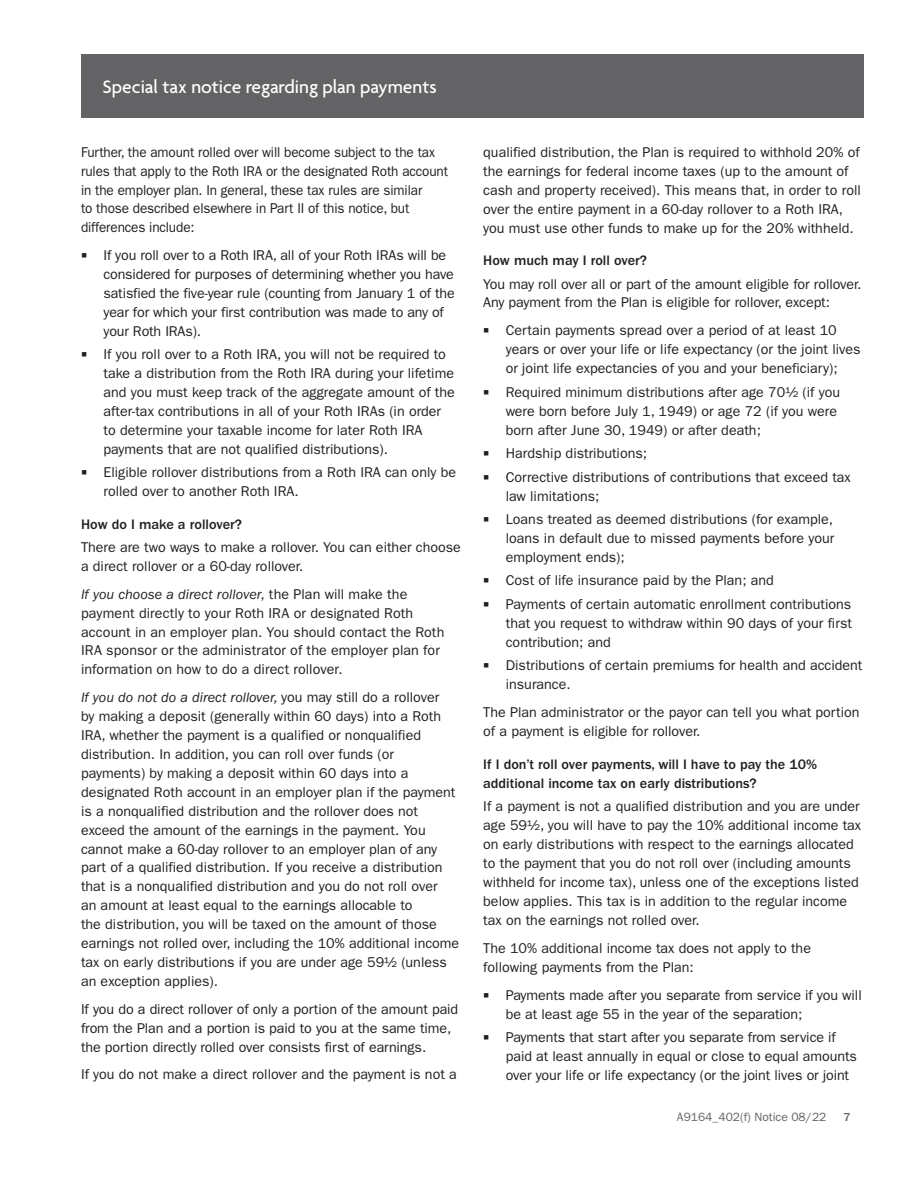
<style>
.page{position:relative;width:918px;height:1188px;background:#fff}
.page>*{position:absolute;margin:0;border:0;box-sizing:border-box;transform-origin:0 0}
.t1{font:500 19.5px "Agenda";color:#fff}
._5A_Body_Text__FG_9{font:14.25px/18.9px "ITC Franklin Gothic Std";color:#231f20}
._5B_Body_Text_Before{font:14.25px/18.9px "ITC Franklin Gothic Std";letter-spacing:-.01em;color:#231f20;scale:.95 1}
._5B_Body_Text_Before-2{font:14.25px/18.9px "ITC Franklin Gothic Std";letter-spacing:-.01em;color:#231f20}
._5A_Body_Text__FG_9-2{font:500 14.25px/18.9px "ITC Franklin Gothic Std";color:#231f20}
.t2{font:12px "ITC Franklin Gothic Std";color:#636366}
.t3{font:500 12px "ITC Franklin Gothic Std";color:#636366}
.s1{font-style:italic}
</style>
<div class="page">
<div style="left:81px;top:54px;width:783px;height:63px;background:#636366"></div>
<h1 class="t1" style="left:103px;top:76px;width:336px">Special tax notice regarding plan payments</h1>
<p class="_5B_Body_Text_Before" style="left:81px;top:143px;width:388px">Further, the amount rolled over will become subject to the tax rules that apply to the Roth IRA or the designated Roth account in the employer plan. In general, these tax rules are similar<br>to those described elsewhere in Part II of this notice, but differences include:</p>
<p class="_5A_Body_Text__FG_9" style="left:104px;top:246px;width:353px">If you roll over to a Roth IRA, all of your Roth IRAs will be considered for purposes of determining whether you have satisfied the five-year rule (counting from January 1 of the year for which your first contribution was made to any of your Roth IRAs).</p>
<p class="_5A_Body_Text__FG_9" style="left:104px;top:345px;width:353px">If you roll over to a Roth IRA, you will not be required to take a distribution from the Roth IRA during your lifetime and you must keep track of the aggregate amount of the after-tax contributions in all of your Roth IRAs (in order to determine your taxable income for later Roth IRA payments that are not qualified distributions).</p>
<p class="_5A_Body_Text__FG_9" style="left:104px;top:463px;width:354px">Eligible rollover distributions from a Roth IRA can only be rolled over to another Roth IRA.</p>
<p class="_5A_Body_Text__FG_9-2" style="left:81px;top:515px;width:163px">How do I make a rollover?</p>
<p class="_5A_Body_Text__FG_9" style="left:81px;top:538px;width:381px">There are two ways to make a rollover. You can either choose a direct rollover or a 60-day rollover.</p>
<p class="_5A_Body_Text__FG_9" style="left:81px;top:585px;width:365px"><span class="s1">If you choose a direct rollover</span>, the Plan will make the payment directly to your Roth IRA or designated Roth account in an employer plan. You should contact the Roth IRA sponsor or the administrator of the employer plan for information on how to do a direct rollover.</p>
<p class="_5A_Body_Text__FG_9" style="left:81px;top:688px;width:380px"><span class="s1">If you do not do a direct rollover,</span> you may still do a rollover<br>by making a deposit (generally within 60 days) into a Roth IRA, whether the payment is a qualified or nonqualified distribution. In addition, you can roll over funds (or payments) by making a deposit within 60 days into a designated Roth account in an employer plan if the payment is a nonqualified distribution and the rollover does not exceed the amount of the earnings in the payment. You cannot make a 60-day rollover to an employer plan of any part of a qualified distribution. If you receive a distribution that is a nonqualified distribution and you do not roll over<br>an amount at least equal to the earnings allocable to<br>the distribution, you will be taxed on the amount of those earnings not rolled over, including the 10% additional income tax on early distributions if you are under age 59½ (unless an exception applies).</p>
<p class="_5A_Body_Text__FG_9" style="left:81px;top:1000px;width:379px">If you do a direct rollover of only a portion of the amount paid from the Plan and a portion is paid to you at the same time, the portion directly rolled over consists first of earnings.</p>
<p class="_5A_Body_Text__FG_9" style="left:81px;top:1065px;width:377px">If you do not make a direct rollover and the payment is not a</p>
<p class="_5A_Body_Text__FG_9" style="left:483px;top:143px;width:379px">qualified distribution, the Plan is required to withhold 20% of the earnings for federal income taxes (up to the amount of cash and property received). This means that, in order to roll over the entire payment in a 60-day rollover to a Roth IRA, you must use other funds to make up for the 20% withheld.</p>
<p class="_5A_Body_Text__FG_9-2" style="left:483px;top:251px;width:165px">How much may I roll over?</p>
<p class="_5B_Body_Text_Before-2" style="left:483px;top:274px;width:380px">You may roll over all or part of the amount eligible for rollover.<br>Any payment from the Plan is eligible for rollover, except:</p>
<p class="_5A_Body_Text__FG_9" style="left:506px;top:321px;width:356px">Certain payments spread over a period of at least 10 years or over your life or life expectancy (or the joint lives or joint life expectancies of you and your beneficiary);</p>
<p class="_5A_Body_Text__FG_9" style="left:506px;top:383px;width:336px">Required minimum distributions after age 70½ (if you were born before July 1, 1949) or age 72 (if you were born after June 30, 1949) or after death;</p>
<p class="_5A_Body_Text__FG_9" style="left:506px;top:444px;width:143px">Hardship distributions;</p>
<p class="_5A_Body_Text__FG_9" style="left:506px;top:467px;width:347px">Corrective distributions of contributions that exceed tax law limitations;</p>
<p class="_5A_Body_Text__FG_9" style="left:506px;top:510px;width:330px;text-align:justify">Loans treated as deemed distributions (for example, loans in default due to missed payments before your employment ends);</p>
<p class="_5A_Body_Text__FG_9" style="left:506px;top:571px;width:270px">Cost of life insurance paid by the Plan; and</p>
<p class="_5A_Body_Text__FG_9" style="left:506px;top:595px;width:348px;text-align:justify">Payments of certain automatic enrollment contributions that you request to withdraw within 90 days of your first contribution; and</p>
<p class="_5A_Body_Text__FG_9" style="left:506px;top:656px;width:358px">Distributions of certain premiums for health and accident insurance.</p>
<p class="_5A_Body_Text__FG_9" style="left:483px;top:703px;width:378px">The Plan administrator or the payor can tell you what portion of a payment is eligible for rollover.</p>
<p class="_5A_Body_Text__FG_9-2" style="left:483px;top:755px;width:335px">If I don’t roll over payments, will I have to pay the 10% additional income tax on early distributions?</p>
<p class="_5A_Body_Text__FG_9" style="left:483px;top:797px;width:379px">If a payment is not a qualified distribution and you are under age 59½, you will have to pay the 10% additional income tax on early distributions with respect to the earnings allocated to the payment that you do not roll over (including amounts withheld for income tax), unless one of the exceptions listed below applies. This tax is in addition to the regular income tax on the earnings not rolled over.</p>
<p class="_5B_Body_Text_Before-2" style="left:483px;top:939px;width:329px">The 10% additional income tax does not apply to the following payments from the Plan:</p>
<p class="_5A_Body_Text__FG_9" style="left:506px;top:985px;width:357px">Payments made after you separate from service if you will be at least age 55 in the year of the separation;</p>
<p class="_5A_Body_Text__FG_9" style="left:506px;top:1028px;width:353px">Payments that start after you separate from service if paid at least annually in equal or close to equal amounts over your life or life expectancy (or the joint lives or joint</p>
<p class="t2" style="left:677px;top:1110px;width:151px">A9164_402(f) Notice 08/22</p>
<p class="t3" style="left:843px;top:1110px;width:9px">7</p>
</div>
